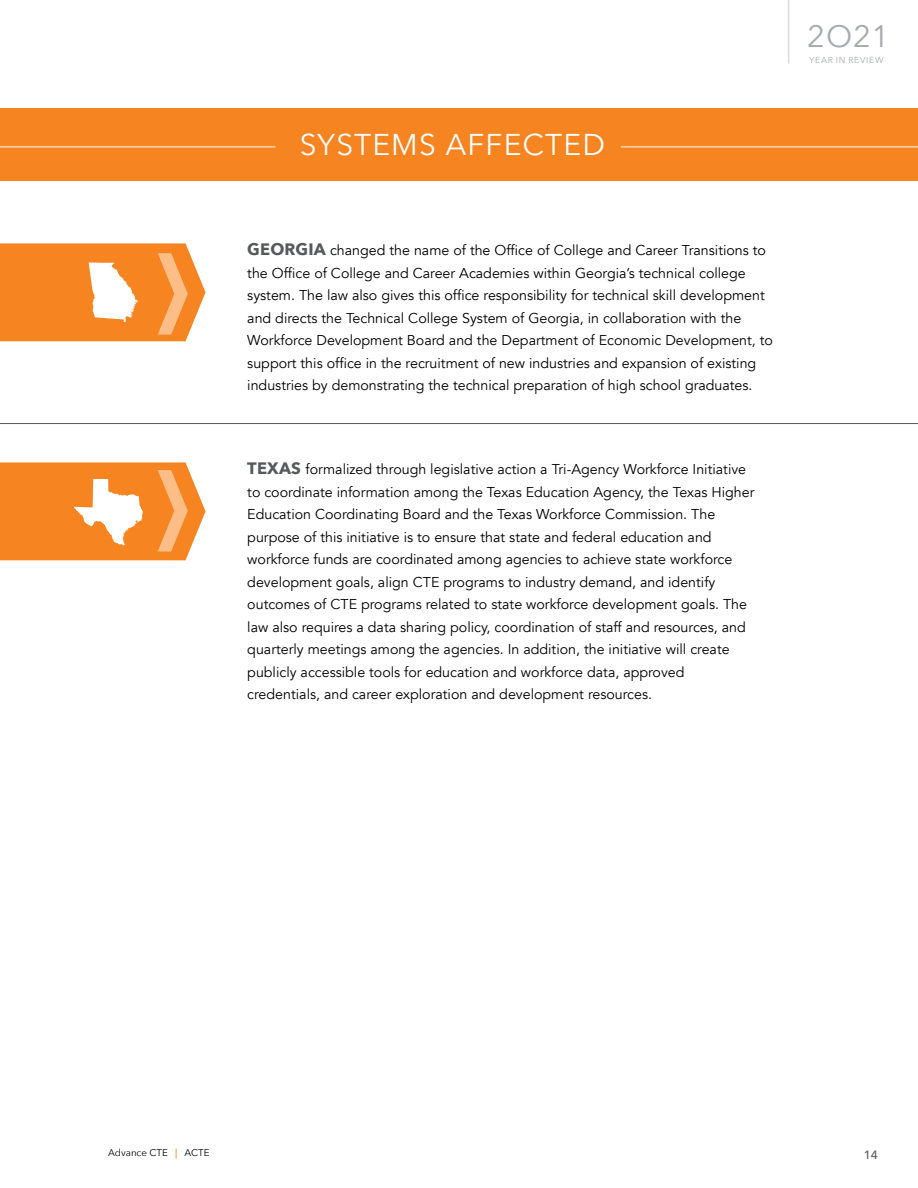
<style>
.page{position:relative;width:918px;height:1188px;background:#fff}
.page>*{position:absolute;margin:0;border:0;box-sizing:border-box;transform-origin:0 0}
.t1{font:30.9px "Avenir Next";color:#a7a9ac}
.Sub_head{font:30px "Avenir Next";letter-spacing:.04em;color:#fff}
.State_Body{font:14.25px/22.5px "Avenir";color:#000}
.t2{font:500 12px "Avenir Next";color:#58595b}
.t3{font:9.75px "Avenir Next";color:#000}
.t4{font:8.7px "Avenir Next";letter-spacing:.075em;color:#a7a9ac}
.s1{font-family:"Avenir Next";font-weight:700;font-size:16.5px;color:#58595b}
.s2{font-weight:500;color:#f58421}
</style>
<div class="page">
<hr style="left:788px;top:0;width:1px;height:63px;background:#dadbdc">
<hr style="left:0;top:423px;width:918px;height:1px;background:#58595b">
<svg style="left:0;top:243px;width:206px;height:98px;background:#f69948"></svg>
<svg style="left:0;top:462px;width:206px;height:98px;background:#f69a4a"></svg>
<div style="left:0;top:108px;width:918px;height:72px;background:#f58421"></div>
<hr style="left:0;top:147px;width:275px;height:1px;background:#fff">
<hr style="left:621px;top:147px;width:297px;height:1px;background:#fff">
<p class="Sub_head" style="left:300px;top:120px;width:307px">SYSTEMS AFFECTED</p>
<p class="State_Body" style="left:247px;top:239px;width:527px"><span class="s1">GEORGIA</span> changed the name of the Office of College and Career Transitions to the Office of College and Career Academies within Georgia’s technical college system. The law also gives this office responsibility for technical skill development and directs the Technical College System of Georgia, in collaboration with the Workforce Development Board and the Department of Economic Development, to support this office in the recruitment of new industries and expansion of existing industries by demonstrating the technical preparation of high school graduates.</p>
<p class="State_Body" style="left:247px;top:458px;width:509px"><span class="s1">TEXAS</span> formalized through legislative action a Tri-Agency Workforce Initiative to coordinate information among the Texas Education Agency, the Texas Higher Education Coordinating Board and the Texas Workforce Commission. The purpose of this initiative is to ensure that state and federal education and workforce funds are coordinated among agencies to achieve state workforce development goals, align CTE programs to industry demand, and identify outcomes of CTE programs related to state workforce development goals. The law also requires a data sharing policy, coordination of staff and resources, and quarterly meetings among the agencies. In addition, the initiative will create publicly accessible tools for education and workforce data, approved credentials, and career exploration and development resources.</p>
<h1 class="t1" style="left:807px;top:11px;width:84px">2O21</h1>
<p class="t4" style="left:809px;top:53px;width:76px">YEAR IN REVIEW</p>
<p class="t3" style="left:108px;top:1145px;width:103px">Advance CTE <span class="s2">|</span> ACTE</p>
<p class="t2" style="left:864px;top:1144px;width:16px">14</p>
</div>
